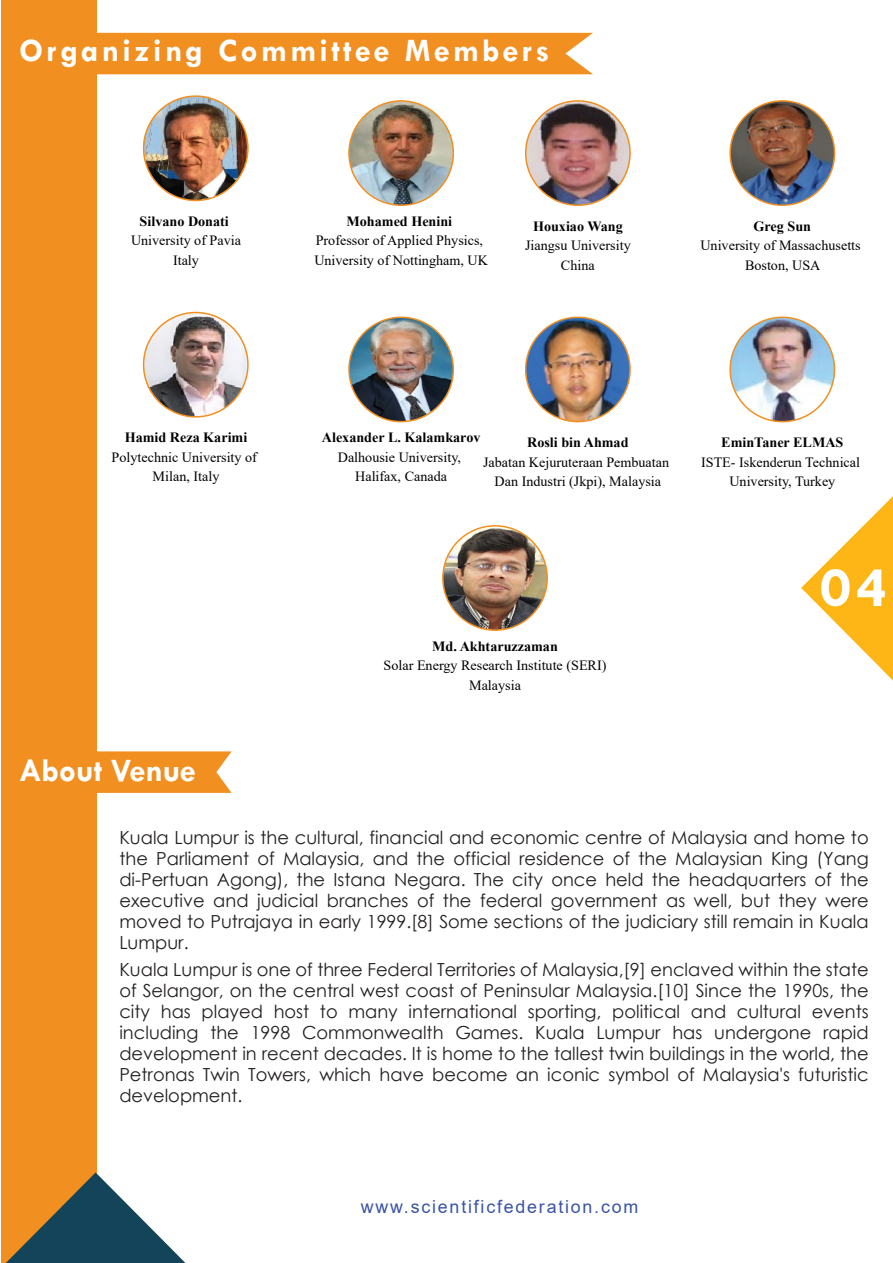
<style>
.page{position:relative;width:893px;height:1263px;background:#fff}
.page>*{position:absolute;margin:0;border:0;box-sizing:border-box;transform-origin:0 0}
.t1{font:700 58.5px "Tw Cen";color:#fff}
.t2{font:700 33px "Tw Cen";letter-spacing:.1em;color:#fff}
.t3{font:700 33px "Tw Cen";color:#fff}
.t4{font:18px/21px "Century Gothic";color:#231f20;text-align:justify}
.t5{font:18px "Arial";letter-spacing:.1em;color:#3b54a4}
.t6{font:14.1px/19.4px "Times New Roman";color:#010101;text-align:center}
.t7{font:700 14.1px "Times New Roman";color:#010101}
</style>
<div class="page">
<div style="left:1px;top:0;width:95px;height:1263px;background:#f19020"></div>
<svg style="left:801px;top:496px;width:92px;height:184px"></svg>
<div style="left:96px;top:33px;width:497px;height:41px;background:#f19020"></div>
<svg style="left:96px;top:751px;width:136px;height:42px;background:#f1972f"></svg>
<svg style="left:6px;top:1172px;width:179px;height:91px"></svg>
<img style="left:144px;top:96px;width:104px;height:104px;border-radius:52px">
<div style="left:143px;top:95px;width:106px;height:106px;border:2px solid #f19020;border-radius:50%"></div>
<img style="left:349px;top:101px;width:104px;height:104px;border-radius:52px">
<div style="left:348px;top:100px;width:106px;height:106px;border:2px solid #f19020;border-radius:50%"></div>
<img style="left:526px;top:101px;width:104px;height:104px;border-radius:52px">
<div style="left:525px;top:100px;width:106px;height:106px;border:2px solid #f19020;border-radius:50%"></div>
<img style="left:730px;top:101px;width:104px;height:104px;border-radius:52px">
<div style="left:729px;top:100px;width:106px;height:106px;border:2px solid #f19020;border-radius:50%"></div>
<img style="left:144px;top:312px;width:104px;height:105px;border-radius:52px">
<div style="left:143px;top:312px;width:106px;height:106px;border:2px solid #f19020;border-radius:50%"></div>
<img style="left:349px;top:317px;width:104px;height:105px;border-radius:52px">
<div style="left:348px;top:317px;width:106px;height:105px;border:2px solid #f19020;border-radius:50%"></div>
<img style="left:526px;top:317px;width:104px;height:105px;border-radius:52px">
<div style="left:525px;top:317px;width:106px;height:105px;border:2px solid #f19020;border-radius:50%"></div>
<img style="left:730px;top:317px;width:104px;height:105px;border-radius:52px">
<div style="left:729px;top:317px;width:106px;height:105px;border:2px solid #f19020;border-radius:50%"></div>
<img style="left:443px;top:526px;width:104px;height:104px;border-radius:52px">
<div style="left:442px;top:525px;width:106px;height:106px;border:2px solid #f19020;border-radius:50%"></div>
<h2 class="t2" style="left:19px;top:30px;width:532px">Organizing Committee Members</h2>
<p class="t7" style="left:140px;top:211px;width:91px">Silvano Donati</p>
<p class="t6" style="left:131px;top:230px;width:111px">University of Pavia<br>Italy</p>
<p class="t7" style="left:347px;top:211px;width:107px">Mohamed Henini</p>
<p class="t6" style="left:314px;top:230px;width:175px;text-align:left">Professor of Applied Physics,<br>University of Nottingham, UK</p>
<p class="t7" style="left:533px;top:216px;width:91px">Houxiao Wang</p>
<p class="t6" style="left:525px;top:235px;width:107px">Jiangsu University<br>China</p>
<p class="t7" style="left:754px;top:216px;width:59px">Greg Sun</p>
<p class="t6" style="left:700px;top:235px;width:162px">University of Massachusetts<br>Boston, USA</p>
<p class="t7" style="left:125px;top:427px;width:124px">Hamid Reza Karimi</p>
<p class="t6" style="left:112px;top:447px;width:147px">Polytechnic University of<br>Milan, Italy</p>
<h2 class="t3" style="left:19px;top:750px;width:178px">About Venue</h2>
<p class="t7" style="left:322px;top:427px;width:160px">Alexander L. Kalamkarov</p>
<p class="t6" style="left:338px;top:447px;width:125px">Dalhousie University,<br>Halifax, Canada</p>
<p class="t7" style="left:527px;top:432px;width:103px">Rosli bin Ahmad</p>
<p class="t6" style="left:483px;top:452px;width:188px">Jabatan Kejuruteraan Pembuatan<br>Dan Industri (Jkpi), Malaysia</p>
<p class="t7" style="left:432px;top:636px;width:127px">Md. Akhtaruzzaman</p>
<p class="t6" style="left:384px;top:655px;width:224px">Solar Energy Research Institute (SERI)<br>Malaysia</p>
<p class="t7" style="left:721px;top:432px;width:124px">EminTaner ELMAS</p>
<p class="t6" style="left:701px;top:452px;width:161px">ISTE- Iskenderun Technical<br>University, Turkey</p>
<h1 class="t1" style="left:820px;top:552px;width:69px">04</h1>
<p class="t4" style="left:119px;top:827px;width:751px">Kuala Lumpur is the cultural, financial and economic centre of Malaysia and home to the Parliament of Malaysia, and the official residence of the Malaysian King (Yang di-Pertuan Agong), the Istana Negara. The city once held the headquarters of the executive and judicial branches of the federal government as well, but they were moved to Putrajaya in early 1999.[8] Some sections of the judiciary still remain in Kuala Lumpur.</p>
<p class="t4" style="left:119px;top:959px;width:751px">Kuala Lumpur is one of three Federal Territories of Malaysia,[9] enclaved within the state of Selangor, on the central west coast of Peninsular Malaysia.[10] Since the 1990s, the city has played host to many international sporting, political and cultural events including the 1998 Commonwealth Games. Kuala Lumpur has undergone rapid development in recent decades. It is home to the tallest twin buildings in the world, the Petronas Twin Towers, which have become an iconic symbol of Malaysia's futuristic development.</p>
<p class="t5" style="left:361px;top:1194px;width:279px">www.scientificfederation.com</p>
</div>
